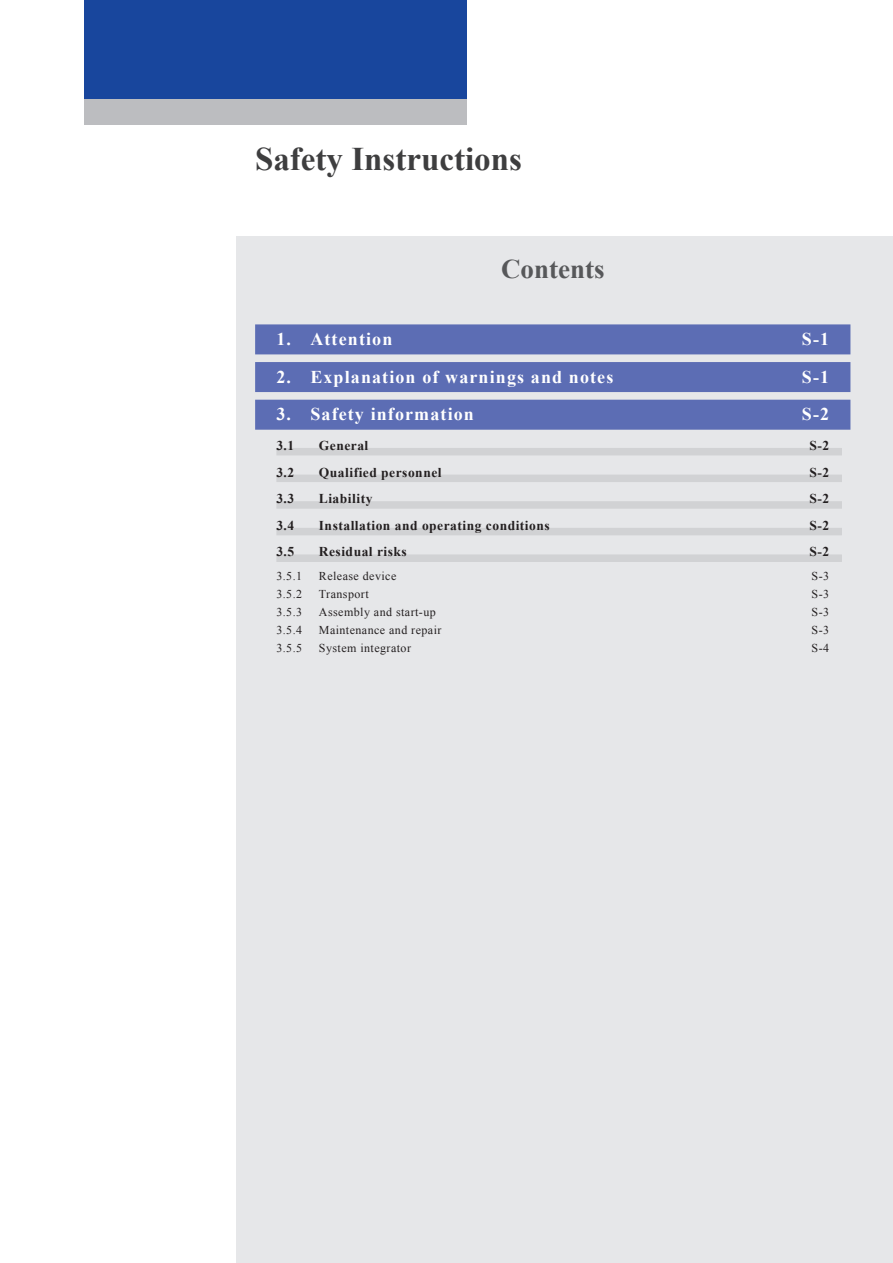
<style>
.page{position:relative;width:893px;height:1263px;background:#fff}
.page>*{position:absolute;margin:0;border:0;box-sizing:border-box;transform-origin:0 0}
.t1{font:700 33px "Times New Roman";color:#3e3e3f}
.t2{font:700 27px "Times New Roman";color:#57585a}
.t3{font:700 18px "Times New Roman";letter-spacing:.06em;color:#fff}
.t4{font:700 13.5px "Times New Roman";letter-spacing:.035em;color:#231f20}
.t5{font:12px "Times New Roman";letter-spacing:.035em;color:#231f20}
</style>
<div class="page">
<div style="left:236px;top:236px;width:657px;height:1027px;background:#e6e7e9"></div>
<div style="left:85px;top:0;width:382px;height:99px;background:#18469d"></div>
<div style="left:85px;top:99px;width:382px;height:25px;background:#bcbdc0"></div>
<div style="left:255px;top:324px;width:595px;height:30px;background:#5c6db4"></div>
<div style="left:255px;top:362px;width:595px;height:30px;background:#5c6db4"></div>
<div style="left:255px;top:400px;width:595px;height:30px;background:#5c6db4"></div>
<div style="left:276px;top:448px;width:566px;height:7px;background:#d1d2d4"></div>
<div style="left:276px;top:475px;width:566px;height:7px;background:#d1d2d4"></div>
<div style="left:276px;top:501px;width:566px;height:8px;background:#d1d2d4"></div>
<div style="left:276px;top:528px;width:566px;height:7px;background:#d1d2d4"></div>
<div style="left:276px;top:554px;width:566px;height:8px;background:#d1d2d4"></div>
<h1 class="t1" style="left:255px;top:136px;width:268px">Safety Instructions</h1>
<h2 class="t2" style="left:501px;top:250px;width:105px">Contents</h2>
<h3 class="t3" style="left:276px;top:327px;width:117px">1. Attention</h3>
<h3 class="t3" style="left:802px;top:327px;width:29px">S-1</h3>
<h3 class="t3" style="left:276px;top:364px;width:338px">2. Explanation of warnings and notes</h3>
<h3 class="t3" style="left:802px;top:364px;width:29px">S-1</h3>
<h3 class="t3" style="left:276px;top:402px;width:199px">3. Safety information</h3>
<h3 class="t3" style="left:802px;top:402px;width:29px">S-2</h3>
<p class="t4" style="left:276px;top:436px;width:19px">3.1</p>
<p class="t4" style="left:319px;top:436px;width:51px">General</p>
<p class="t4" style="left:809px;top:436px;width:21px">S-2</p>
<p class="t4" style="left:276px;top:463px;width:19px">3.2</p>
<p class="t4" style="left:319px;top:463px;width:124px">Qualified personnel</p>
<p class="t4" style="left:809px;top:463px;width:21px">S-2</p>
<p class="t4" style="left:276px;top:489px;width:19px">3.3</p>
<p class="t4" style="left:319px;top:489px;width:55px">Liability</p>
<p class="t4" style="left:809px;top:489px;width:21px">S-2</p>
<p class="t4" style="left:276px;top:516px;width:19px">3.4</p>
<p class="t4" style="left:319px;top:516px;width:232px">Installation and operating conditions</p>
<p class="t4" style="left:809px;top:516px;width:21px">S-2</p>
<p class="t4" style="left:276px;top:543px;width:19px">3.5</p>
<p class="t4" style="left:319px;top:543px;width:89px">Residual risks</p>
<p class="t4" style="left:809px;top:543px;width:21px">S-2</p>
<p class="t5" style="left:276px;top:568px;width:27px">3.5.1</p>
<p class="t5" style="left:319px;top:568px;width:79px">Release device</p>
<p class="t5" style="left:812px;top:568px;width:19px">S-3</p>
<p class="t5" style="left:276px;top:586px;width:27px">3.5.2</p>
<p class="t5" style="left:319px;top:586px;width:51px">Transport</p>
<p class="t5" style="left:812px;top:586px;width:19px">S-3</p>
<p class="t5" style="left:276px;top:604px;width:27px">3.5.3</p>
<p class="t5" style="left:319px;top:604px;width:118px">Assembly and start-up</p>
<p class="t5" style="left:812px;top:604px;width:19px">S-3</p>
<p class="t5" style="left:276px;top:622px;width:27px">3.5.4</p>
<p class="t5" style="left:319px;top:622px;width:124px">Maintenance and repair</p>
<p class="t5" style="left:812px;top:622px;width:19px">S-3</p>
<p class="t5" style="left:276px;top:640px;width:27px">3.5.5</p>
<p class="t5" style="left:319px;top:640px;width:94px">System integrator</p>
<p class="t5" style="left:812px;top:640px;width:19px">S-4</p>
</div>
